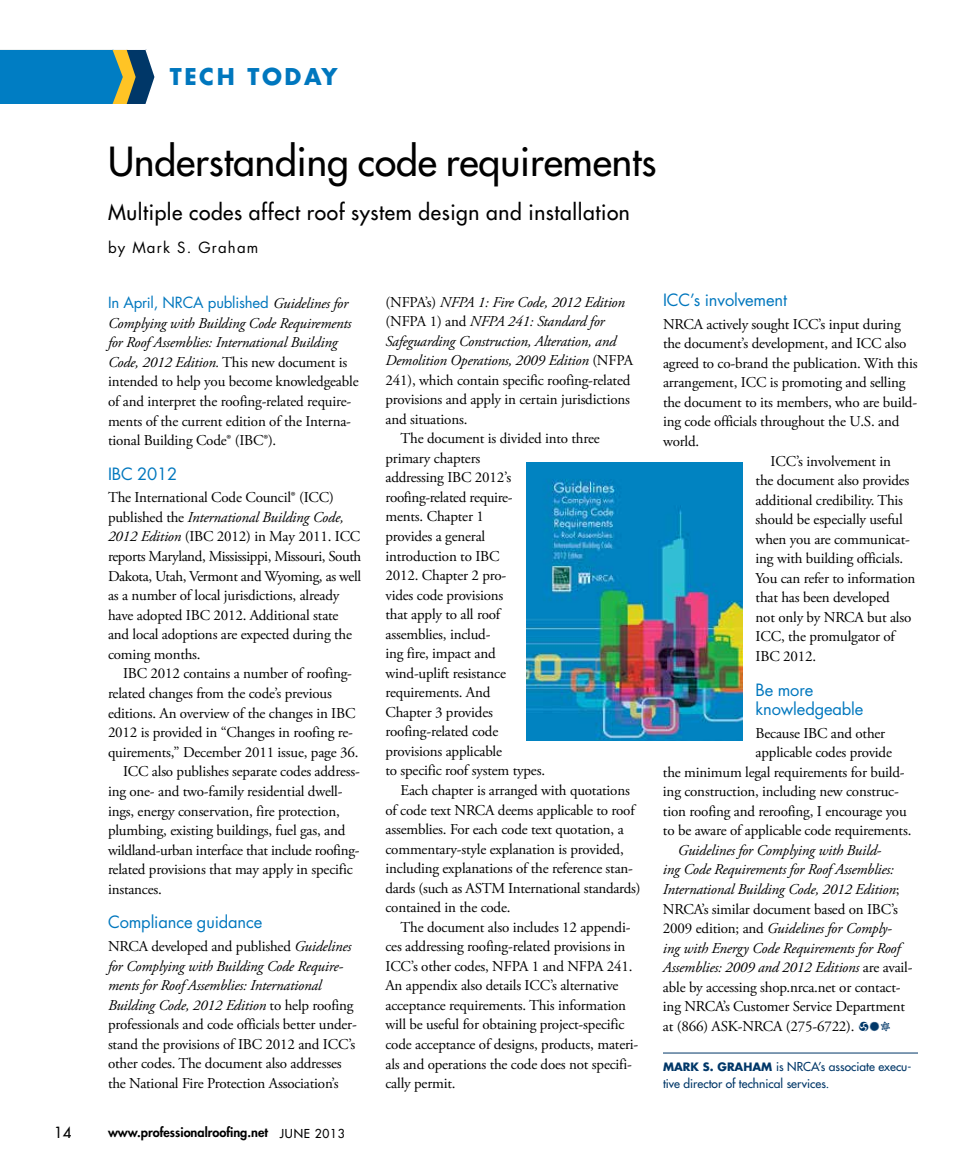
<style>
.page{position:relative;width:972px;height:1175px;background:#fff}
.page>*{position:absolute;margin:0;border:0;box-sizing:border-box;transform-origin:0 0}
.t1{font:500 39px "Futura Std";color:#000}
.t2{font:700 22.5px "Futura Std";letter-spacing:.115em;color:#0077be}
.t3{font:500 21px "Futura Std";letter-spacing:.03em;color:#000}
.t4{font:16.5px/19.5px "Futura Std";letter-spacing:-.01em;color:#0077be}
.t5{font:15px/19.5px "Adobe Garamond Pro";letter-spacing:-.01em;color:#000}
.t6{font:italic 15px/19.5px "Adobe Garamond Pro";letter-spacing:-.015em;color:#000}
.t7{font:15px "Futura Std";letter-spacing:-.015em;color:#0077be}
.t8{font:15px "Futura Std";letter-spacing:.08em;color:#000}
.t9{font:500 15px "Futura Std";color:#000}
.t10{font:800 12.75px "Futura Std";color:#000}
.t11{font:500 12px/16.5px "Futura Std";color:#003768}
.s1{font-family:"Adobe Garamond Pro";font-style:italic;color:#000}
.s2{font-style:italic}
.s3{font-style:normal}
.s4{font-family:"Pro Roof Endbugs";font-style:normal;color:#003768}
.s5{font-weight:700;font-size:11.25px}
.s6{font-weight:500;font-size:12px}
</style>
<div class="page">
<svg style="left:0;top:50px;width:154px;height:54px;background:#1c7dab"></svg>
<hr style="left:663px;top:1052px;width:255px;height:1px;background:#003768">
<img style="left:526px;top:463px;width:216px;height:277px">
<h2 class="t2" style="left:170px;top:62px;width:169px">TECH TODAY</h2>
<h1 class="t1" style="left:108px;top:137px;width:550px">Understanding code requirements</h1>
<h3 class="t3" style="left:108px;top:199px;width:523px">Multiple codes affect roof system design and installation</h3>
<p class="t8" style="left:108px;top:238px;width:152px">by Mark S. Graham</p>
<p class="t7" style="left:108px;top:293px;width:242px">In April, NRCA published <span class="s1">Guidelines for</span></p>
<p class="t5" style="left:108px;top:313px;width:252px"><span class="s2">Complying with Building Code Requirements for Roof Assemblies: International Building Code, 2012 Edition.</span> This new document is intended to help you become knowledgeable of and interpret the roofing-related require&shy;ments of the current edition of the Interna&shy;tional Building Code® (IBC®).</p>
<p class="t4" style="left:108px;top:464px;width:71px">IBC 2012</p>
<p class="t5" style="left:108px;top:488px;width:255px">The International Code Council® (ICC) published the <span class="s2">International Building Code, 2012 Edition</span> (IBC 2012) in May 2011. ICC reports Maryland, Mississippi, Missouri, South Dakota, Utah, Vermont and Wyoming, as well as a number of local jurisdictions, already have adopted IBC 2012. Additional state and local adoptions are expected during the coming months.</p>
<p class="t5" style="left:123px;top:664px;width:231px">IBC 2012 contains a number of roofing-</p>
<p class="t5" style="left:108px;top:684px;width:225px">related changes from the code’s previous</p>
<p class="t5" style="left:108px;top:703px;width:249px">editions. An overview of the changes in IBC</p>
<p class="t5" style="left:108px;top:723px;width:247px">2012 is provided in “Changes in roofing re-</p>
<p class="t5" style="left:108px;top:742px;width:252px">quirements,” December 2011 issue, page 36.</p>
<p class="t5" style="left:123px;top:762px;width:238px">ICC also publishes separate codes address-</p>
<p class="t5" style="left:108px;top:782px;width:236px">ing one- and two-family residential dwell-</p>
<p class="t5" style="left:108px;top:801px;width:233px">ings, energy conservation, fire protection,</p>
<p class="t5" style="left:108px;top:821px;width:239px">plumbing, existing buildings, fuel gas, and</p>
<p class="t5" style="left:108px;top:840px;width:253px">wildland-urban interface that include roofing-</p>
<p class="t5" style="left:108px;top:860px;width:246px">related provisions that may apply in specific</p>
<p class="t5" style="left:108px;top:880px;width:55px">instances.</p>
<p class="t4" style="left:108px;top:912px;width:156px">Compliance guidance</p>
<p class="t5" style="left:108px;top:937px;width:250px">NRCA developed and published <span class="s2">Guidelines for Complying with Building Code Require&shy;ments for Roof Assemblies: International Building Code, 2012 Edition</span> to help roofing professionals and code officials better under&shy;stand the provisions of IBC 2012 and ICC’s other codes. The document also addresses the National Fire Protection Association’s</p>
<p class="t4" style="left:663px;top:290px;width:126px">ICC’s involvement</p>
<p class="t5" style="left:663px;top:315px;width:239px">NRCA actively sought ICC’s input during</p>
<p class="t5" style="left:663px;top:334px;width:245px">the document’s development, and ICC also</p>
<p class="t5" style="left:663px;top:354px;width:256px">agreed to co-brand the publication. With this</p>
<p class="t5" style="left:663px;top:373px;width:244px">arrangement, ICC is promoting and selling</p>
<p class="t5" style="left:663px;top:393px;width:256px">the document to its members, who are build-</p>
<p class="t5" style="left:663px;top:412px;width:238px">ing code officials throughout the U.S. and</p>
<p class="t5" style="left:663px;top:432px;width:38px">world.</p>
<p class="t5" style="left:771px;top:451px;width:122px">ICC’s involvement in</p>
<p class="t5" style="left:756px;top:471px;width:155px">the document also provides</p>
<p class="t5" style="left:756px;top:490px;width:149px">additional credibility. This</p>
<p class="t5" style="left:756px;top:510px;width:149px">should be especially useful</p>
<p class="t5" style="left:756px;top:530px;width:156px">when you are communicat-</p>
<p class="t5" style="left:756px;top:549px;width:149px">ing with building officials.</p>
<p class="t5" style="left:756px;top:569px;width:161px">You can refer to information</p>
<p class="t5" style="left:756px;top:588px;width:136px">that has been developed</p>
<p class="t5" style="left:756px;top:608px;width:157px">not only by NRCA but also</p>
<p class="t5" style="left:756px;top:627px;width:141px">ICC, the promulgator of</p>
<p class="t5" style="left:756px;top:647px;width:62px">IBC 2012.</p>
<p class="t4" style="left:756px;top:680px;width:109px">Be more knowledgeable</p>
<p class="t5" style="left:756px;top:723px;width:131px">Because IBC and other</p>
<p class="t5" style="left:756px;top:743px;width:138px">applicable codes provide</p>
<p class="t5" style="left:663px;top:762px;width:243px">the minimum legal requirements for build-</p>
<p class="t5" style="left:663px;top:782px;width:237px">ing construction, including new construc-</p>
<p class="t5" style="left:663px;top:802px;width:245px">tion roofing and reroofing, I encourage you</p>
<p class="t5" style="left:663px;top:821px;width:250px">to be aware of applicable code requirements.</p>
<p class="t6" style="left:663px;top:840px;width:251px;text-indent:15px">Guidelines for Complying with Build-<br>ing Code Requirements for Roof Assemblies:<br>International Building Code, 2012 Edition<span class="s3">; NRCA’s similar document based on IBC’s 2009 edition; and</span> Guidelines for Comply&shy;ing with Energy Code Requirements for Roof Assemblies: 2009 and 2012 Editions <span class="s3">are avail&shy;able by accessing shop.nrca.net or contact&shy;ing NRCA’s Customer Service Department at (866) ASK-NRCA (275-6722).</span> <span class="s4">123</span></p>
<p class="t11" style="left:663px;top:1058px;width:250px"><span class="s5">MARK S. GRAHAM</span> is NRCA’s associate execu&shy;tive director of technical services.</p>
<p class="t6" style="left:386px;top:292px;width:241px"><span class="s3">(NFPA’s)</span> NFPA 1: Fire Code, 2012 Edition</p>
<p class="t6" style="left:386px;top:312px;width:221px"><span class="s3">(NFPA 1) and</span> NFPA 241: Standard for</p>
<p class="t6" style="left:386px;top:331px;width:232px">Safeguarding Construction, Alteration, and</p>
<p class="t6" style="left:386px;top:351px;width:249px">Demolition Operations, 2009 Edition <span class="s3">(NFPA</span></p>
<p class="t5" style="left:386px;top:371px;width:246px">241), which contain specific roofing-related</p>
<p class="t5" style="left:386px;top:390px;width:246px">provisions and apply in certain jurisdictions</p>
<p class="t5" style="left:386px;top:410px;width:83px">and situations.</p>
<p class="t5" style="left:400px;top:429px;width:201px">The document is divided into three</p>
<p class="t5" style="left:386px;top:449px;width:96px">primary chapters</p>
<p class="t5" style="left:386px;top:468px;width:127px">addressing IBC 2012’s</p>
<p class="t5" style="left:386px;top:488px;width:129px">roofing-related require-</p>
<p class="t5" style="left:386px;top:507px;width:100px">ments. Chapter 1</p>
<p class="t5" style="left:386px;top:527px;width:101px">provides a general</p>
<p class="t5" style="left:386px;top:546px;width:116px">introduction to IBC</p>
<p class="t5" style="left:386px;top:566px;width:122px">2012. Chapter 2 pro-</p>
<p class="t5" style="left:386px;top:585px;width:119px">vides code provisions</p>
<p class="t5" style="left:386px;top:605px;width:116px">that apply to all roof</p>
<p class="t5" style="left:386px;top:624px;width:107px">assemblies, includ-</p>
<p class="t5" style="left:386px;top:644px;width:112px">ing fire, impact and</p>
<p class="t5" style="left:386px;top:664px;width:122px">wind-uplift resistance</p>
<p class="t5" style="left:386px;top:683px;width:106px">requirements. And</p>
<p class="t5" style="left:386px;top:703px;width:109px">Chapter 3 provides</p>
<p class="t5" style="left:386px;top:722px;width:114px">roofing-related code</p>
<p class="t5" style="left:386px;top:742px;width:118px">provisions applicable</p>
<p class="t5" style="left:386px;top:761px;width:161px">to specific roof system types.</p>
<p class="t5" style="left:400px;top:781px;width:231px">Each chapter is arranged with quotations</p>
<p class="t5" style="left:386px;top:800px;width:251px">of code text NRCA deems applicable to roof</p>
<p class="t5" style="left:386px;top:820px;width:240px">assemblies. For each code text quotation, a</p>
<p class="t5" style="left:386px;top:839px;width:240px">commentary-style explanation is provided,</p>
<p class="t5" style="left:386px;top:859px;width:249px">including explanations of the reference stan-</p>
<p class="t5" style="left:386px;top:878px;width:257px">dards (such as ASTM International standards)</p>
<p class="t5" style="left:386px;top:898px;width:127px">contained in the code.</p>
<p class="t5" style="left:400px;top:917px;width:232px">The document also includes 12 appendi-</p>
<p class="t5" style="left:386px;top:937px;width:241px">ces addressing roofing-related provisions in</p>
<p class="t5" style="left:386px;top:956px;width:249px">ICC’s other codes, NFPA 1 and NFPA 241.</p>
<p class="t5" style="left:386px;top:976px;width:235px">An appendix also details ICC’s alternative</p>
<p class="t5" style="left:386px;top:996px;width:242px">acceptance requirements. This information</p>
<p class="t5" style="left:386px;top:1015px;width:240px">will be useful for obtaining project-specific</p>
<p class="t5" style="left:386px;top:1035px;width:254px">code acceptance of designs, products, materi-</p>
<p class="t5" style="left:386px;top:1054px;width:248px">als and operations the code does not specifi-</p>
<p class="t5" style="left:386px;top:1074px;width:72px">cally permit.</p>
<p class="t9" style="left:54px;top:1122px;width:19px">14</p>
<p class="t10" style="left:108px;top:1124px;width:238px">www.professionalroofing.net <span class="s6">JUNE 2013</span></p>
</div>
